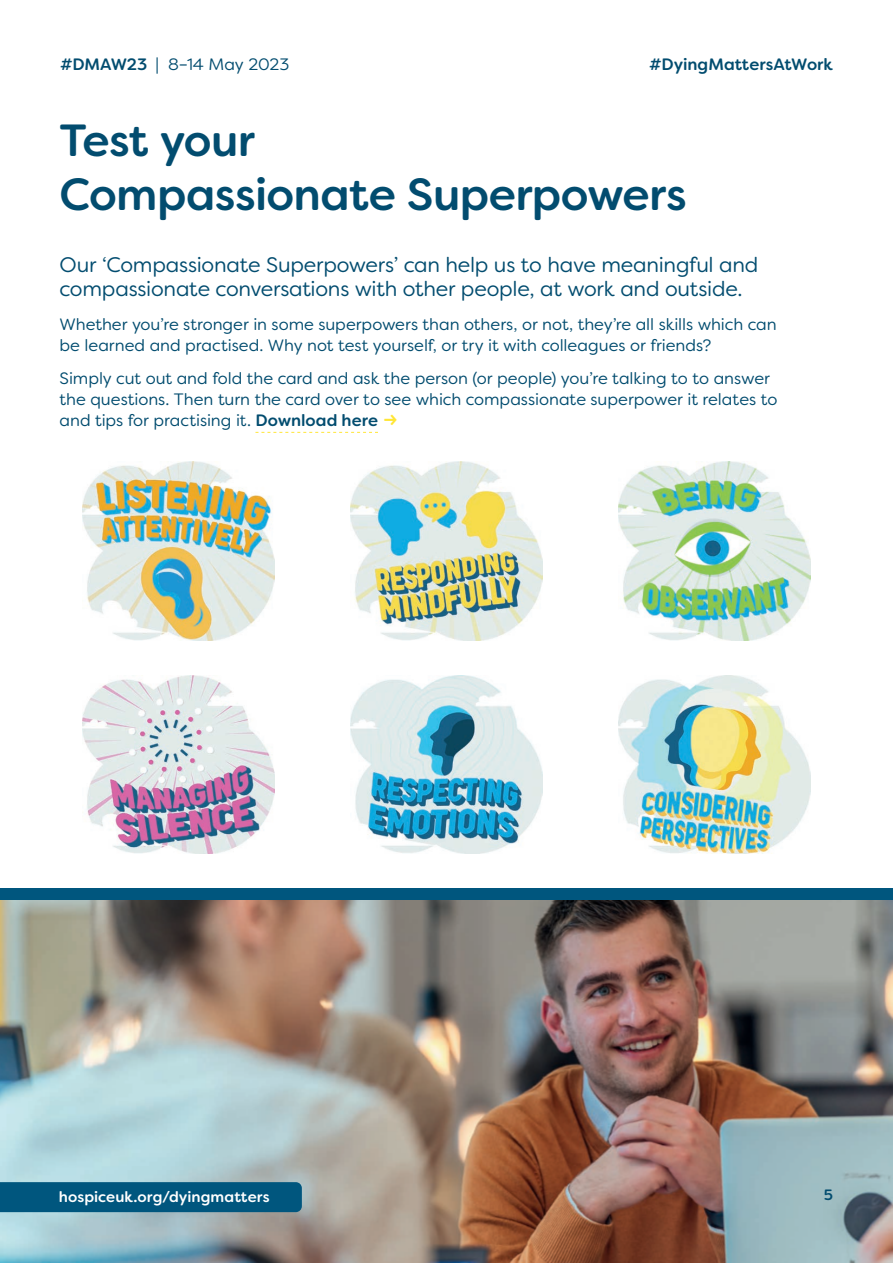
<style>
.page{position:relative;width:893px;height:1263px;background:#fff}
.page>*{position:absolute;margin:0;border:0;box-sizing:border-box;transform-origin:0 0}
.t1{font:500 45px/54px "Filson Soft";letter-spacing:-.015em;color:#024c6f}
.t2{font:21px/24px "Filson Soft";letter-spacing:-.01em;color:#024c6f}
.t3{font:16.5px/21px "Filson Soft";color:#024c6f}
.t4{font:500 16.5px "Filson Soft";color:#024c6f}
.t5{font:500 15px "Filson Soft";letter-spacing:.005em;color:#fff}
.t6{font:500 15px "Filson Soft";color:#024c6f}
.s1{font-weight:500}
.s2{font-weight:500;font-size:24px;color:#ffe637}
</style>
<div class="page">
<svg style="left:255px;top:432px;width:123px;height:1px"></svg>
<div style="left:0;top:888px;width:893px;height:286px;background:#00567e"></div>
<img style="left:0;top:900px;width:893px;height:363px">
<img style="left:618px;top:462px;width:192px;height:178px">
<img style="left:618px;top:675px;width:192px;height:178px">
<img style="left:83px;top:462px;width:191px;height:178px">
<img style="left:83px;top:675px;width:191px;height:179px">
<img style="left:350px;top:675px;width:192px;height:179px">
<img style="left:351px;top:462px;width:191px;height:178px">
<div style="left:0;top:1182px;width:302px;height:30px;background:#00567e"></div>
<p class="t3" style="left:60px;top:54px;width:231px"><span class="s1">#DMAW23</span> | 8–14 May 2023</p>
<p class="t4" style="left:649px;top:53px;width:185px">#DyingMattersAtWork</p>
<h1 class="t1" style="left:60px;top:113px;width:629px">Test your<br>Compassionate Superpowers</h1>
<p class="t2" style="left:60px;top:252px;width:700px">Our ‘Compassionate Superpowers’ can help us to have meaningful and compassionate conversations with other people, at work and outside.</p>
<p class="t3" style="left:60px;top:313px;width:719px">Whether you’re stronger in some superpowers than others, or not, they’re all skills which can be learned and practised. Why not test yourself, or try it with colleagues or friends?</p>
<p class="t3" style="left:60px;top:368px;width:719px">Simply cut out and fold the card and ask the person (or people) you’re talking to to answer the questions. Then turn the card over to see which compassionate superpower it relates to and tips for practising it. <span class="s1">Download here</span> <span class="s2">→</span></p>
<p class="t5" style="left:59px;top:1187px;width:212px">hospiceuk.org/dyingmatters</p>
<p class="t6" style="left:824px;top:1185px;width:11px">5</p>
</div>
